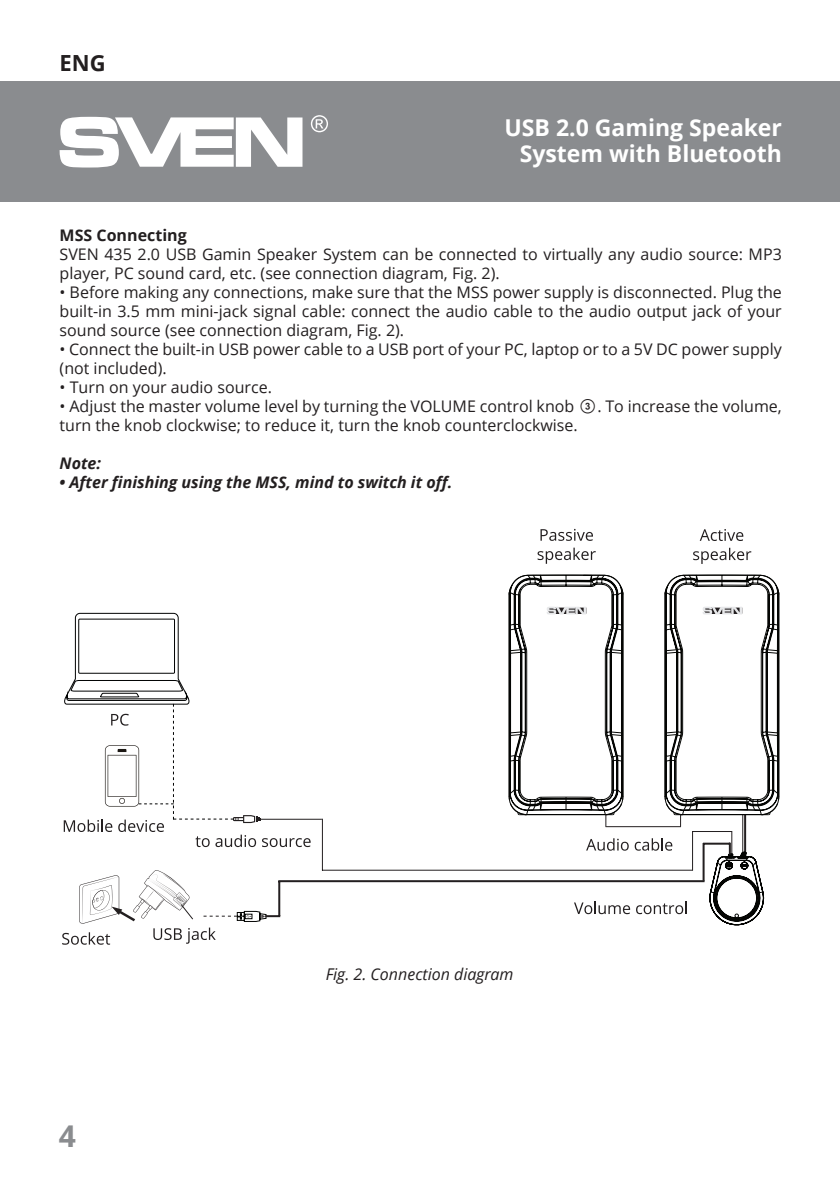
<style>
.page{position:relative;width:840px;height:1191px;background:#fff}
.page>*{position:absolute;margin:0;border:0;box-sizing:border-box;transform-origin:0 0}
.t1{font:700 30px "Open Sans";color:#8a8c8f}
.t2{font:700 23.2px/26px "Open Sans";color:#fff;text-align:right}
.t3{font:700 22.2px "Open Sans";color:#231f20}
.t4{font:italic 16.2px "Open Sans";color:#231f20}
.t5{font:16px/19px "Open Sans";color:#231f20}
.t6{font:italic 700 16px "Open Sans";color:#231f20}
.t7{font:700 16px "Open Sans";color:#231f20}
.s1{font-family:"SVEN"}
</style>
<div class="page">
<div style="left:0;top:81px;width:839px;height:121px;background:#8a8c8f"></div>
<svg style="left:60px;top:117px;width:242px;height:50px"></svg>
<svg style="left:311px;top:115px;width:17px;height:17px"></svg>
<hr style="left:261px;top:818px;width:61px;height:1px;background:#231f20">
<hr style="left:278px;top:880px;width:426px;height:2px;background:#231f20">
<svg style="left:62px;top:870px;width:218px;height:74px"></svg>
<hr style="left:278px;top:881px;width:2px;height:35px;background:#231f20">
<hr style="left:322px;top:869px;width:370px;height:1px;background:#231f20">
<hr style="left:322px;top:818px;width:1px;height:52px;background:#231f20">
<svg style="left:63px;top:612px;width:247px;height:235px"></svg>
<svg style="left:699px;top:529px;width:44px;height:12px"></svg>
<svg style="left:693px;top:548px;width:58px;height:16px"></svg>
<svg style="left:540px;top:529px;width:52px;height:12px"></svg>
<svg style="left:537px;top:547px;width:58px;height:17px"></svg>
<svg style="left:508px;top:574px;width:270px;height:352px"></svg>
<h3 class="t3" style="left:60px;top:47px;width:48px">ENG</h3>
<h2 class="t2" style="left:504px;top:114px;width:279px">USB 2.0 Gaming Speaker<br>System with Bluetooth</h2>
<p class="t7" style="left:60px;top:224px;width:129px">MSS Connecting</p>
<p class="t5" style="left:60px;top:244px;width:723px">SVEN 435 2.0 USB Gamin Speaker System can be connected to virtually any audio source: MP3 player, PC sound card, etc. (see connection diagram, Fig. 2).</p>
<p class="t5" style="left:60px;top:282px;width:723px;text-align:justify">• Before making any connections, make sure that the MSS power supply is disconnected. Plug the built-in 3.5 mm mini-jack signal cable: connect the audio cable to the audio output jack of your sound source (see connection diagram, Fig. 2).</p>
<p class="t5" style="left:60px;top:339px;width:723px">• Connect the built-in USB power cable to a USB port of your PC, laptop or to a 5V DC power supply (not included).</p>
<p class="t5" style="left:60px;top:377px;width:214px">• Turn on your audio source.</p>
<p class="t5" style="left:60px;top:396px;width:723px">• Adjust the master volume level by turning the VOLUME control knob <span class="s1">c</span>. To increase the volume, turn the knob clockwise; to reduce it, turn the knob counterclockwise.</p>
<p class="t6" style="left:60px;top:452px;width:43px">Note:</p>
<p class="t6" style="left:60px;top:471px;width:394px">• After finishing using the MSS, mind to switch it off.</p>
<h1 class="t1" style="left:59px;top:1115px;width:19px">4</h1>
<p class="t4" style="left:325px;top:963px;width:189px">Fig. 2. Connection diagram</p>
</div>
